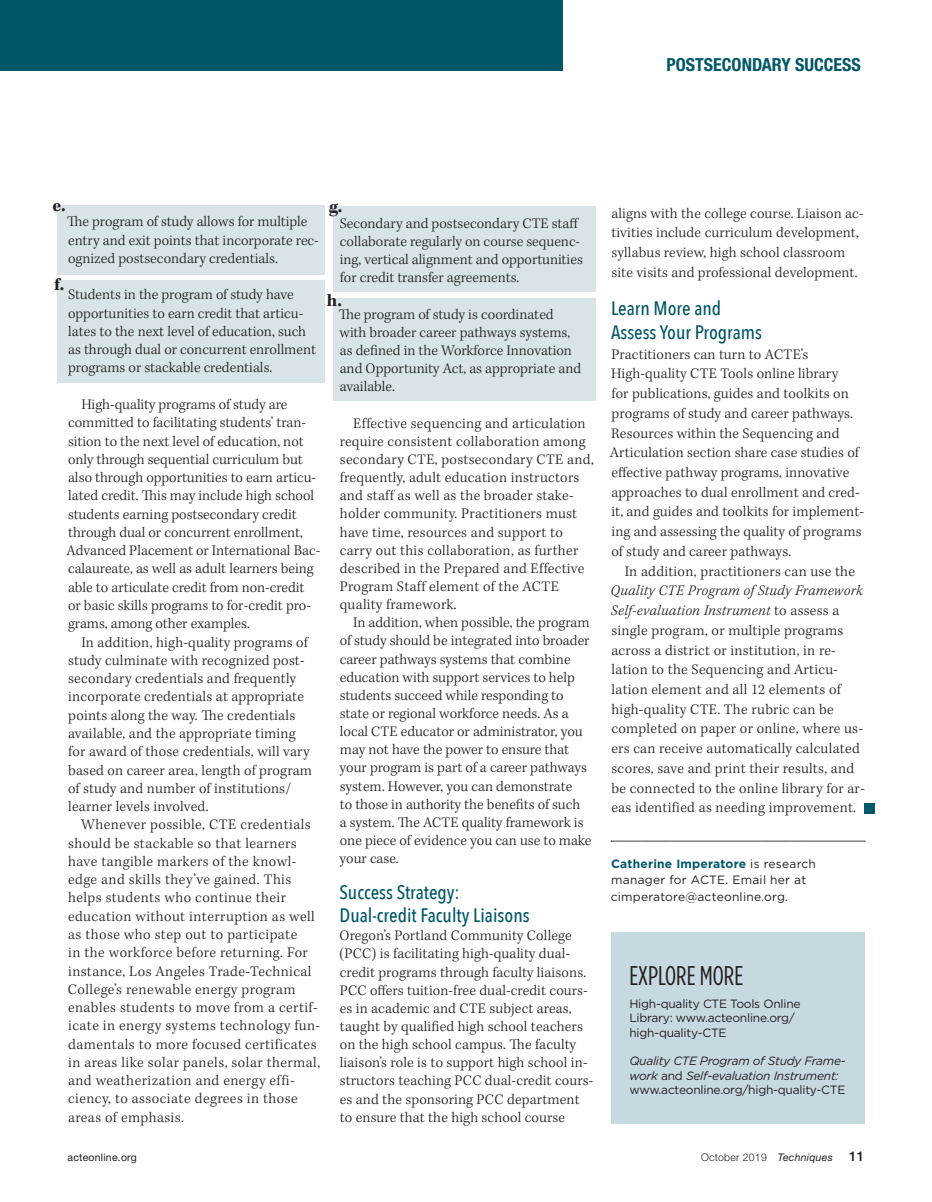
<style>
.page{position:relative;width:932px;height:1202px;background:#fff}
.page>*{position:absolute;margin:0;border:0;box-sizing:border-box;transform-origin:0 0}
.Body_-_Subhead{font:27px "Gotham Condensed";color:#231f20}
.Body_-_Subhead_blue{font:500 19.5px/22.6px "Avenir Next Condensed";color:#005767}
.Folio_Monthly_Theme{font:700 condensed 18px "Helvetica Neue LT Std";color:#005767}
.Body_-_Subhead_blue-2{font:700 18px "Kepler Std";color:#231f20}
.Body_Copy_-_1st_par{font:300 15px/18.1px "Kepler Std";letter-spacing:.01em;color:#231f20}
.Body_Copy_-_1st_par-2{font:300 15px/18.3px "Kepler Std";letter-spacing:.03em;color:#231f20}
.Body_Copy_-_1st_par-3{font:italic 12px/14.4px "Gotham";letter-spacing:-.02em;color:#231f20}
.Author{font:12px/16px "Gotham";letter-spacing:.02em;color:#231f20}
.Body_Copy_-_1st_par-4{font:12px/14.4px "Gotham";letter-spacing:-.02em;color:#231f20}
.t1{font:300 10.5px "Helvetica Neue LT Std";letter-spacing:.02em;color:#231f20}
.t2{font:10.5px "Helvetica Neue LT Std";letter-spacing:.02em;color:#231f20}
.s1{font-style:italic}
.s2{font-weight:700;color:#005767}
.s3{font-style:normal}
.s4{font-weight:400;font-style:italic}
.s5{font-weight:500;font-size:13.5px}
</style>
<div class="page">
<div style="left:333px;top:298px;width:263px;height:103px;background:#d8e4e8"></div>
<div style="left:333px;top:207px;width:263px;height:85px;background:#d8e4e8"></div>
<div style="left:57px;top:280px;width:268px;height:102px;background:#d8e4e8"></div>
<div style="left:57px;top:206px;width:268px;height:68px;background:#d8e4e8"></div>
<div style="left:0;top:0;width:562px;height:70px;background:#005767"></div>
<svg style="left:611px;top:840px;width:254px;height:1px"></svg>
<div style="left:610px;top:932px;width:254px;height:191px;background:#c7d9e0"></div>
<div style="left:864px;top:802px;width:11px;height:11px;background:#005767"></div>
<p class="Folio_Monthly_Theme" style="left:666px;top:53px;width:196px">POSTSECONDARY SUCCESS</p>
<p class="Body_-_Subhead_blue-2" style="left:52px;top:195px;width:15px">e.</p>
<p class="Body_-_Subhead_blue-2" style="left:328px;top:196px;width:15px">g.</p>
<p class="Body_Copy_-_1st_par" style="left:67px;top:213px;width:253px">The program of study allows for multiple entry and exit points that incorporate rec&shy;ognized postsecondary credentials.</p>
<p class="Body_Copy_-_1st_par" style="left:68px;top:286px;width:249px">Students in the program of study have opportunities to earn credit that articu&shy;lates to the next level of education, such as through dual or concurrent enrollment programs or stackable credentials.</p>
<p class="Body_Copy_-_1st_par" style="left:67px;top:396px;width:255px;text-indent:15px">High-quality programs of study are committed to facilitating students’ tran&shy;sition to the next level of education, not only through sequential curriculum but also through opportunities to earn articu&shy;lated credit. This may include high school students earning postsecondary credit through dual or concurrent enrollment, Advanced Placement or International Bac&shy;calaureate, as well as adult learners being able to articulate credit from non-credit<br>or basic skills programs to for-credit pro&shy;grams, among other examples.</p>
<p class="Body_Copy_-_1st_par" style="left:68px;top:633px;width:245px;text-indent:13px">In addition, high-quality programs of study culminate with recognized post&shy;secondary credentials and frequently incorporate credentials at appropriate points along the way. The credentials available, and the appropriate timing for award of those credentials, will vary based on career area, length of program of study and number of institutions/ learner levels involved.</p>
<p class="Body_Copy_-_1st_par-2" style="left:68px;top:816px;width:254px;text-indent:13px">Whenever possible, CTE credentials should be stackable so that learners have tangible markers of the knowl&shy;edge and skills they’ve gained. This helps students who continue their education without interruption as well as those who step out to participate<br>in the workforce before returning. For instance, Los Angeles Trade-Technical College’s renewable energy program enables students to move from a certif&shy;icate in energy systems technology fun&shy;damentals to more focused certificates in areas like solar panels, solar thermal, and weatherization and energy effi&shy;ciency, to associate degrees in those areas of emphasis.</p>
<p class="Body_Copy_-_1st_par" style="left:340px;top:215px;width:245px">Secondary and postsecondary CTE staff collaborate regularly on course sequenc&shy;ing, vertical alignment and opportunities for credit transfer agreements.</p>
<p class="Body_Copy_-_1st_par" style="left:339px;top:305px;width:244px">The program of study is coordinated with broader career pathways systems, as defined in the Workforce Innovation and Opportunity Act, as appropriate and available.</p>
<p class="Body_Copy_-_1st_par" style="left:340px;top:414px;width:256px;text-indent:14px">Effective sequencing and articulation require consistent collaboration among secondary CTE, postsecondary CTE and, frequently, adult education instructors and staff as well as the broader stake&shy;holder community. Practitioners must have time, resources and support to carry out this collaboration, as further described in the Prepared and Effective Program Staff element of the ACTE quality framework.</p>
<p class="Body_Copy_-_1st_par" style="left:339px;top:614px;width:253px;text-indent:14px">In addition, when possible, the program of study should be integrated into broader career pathways systems that combine education with support services to help students succeed while responding to state or regional workforce needs. As a local CTE educator or administrator, you may not have the power to ensure that your program is part of a career pathways system. However, you can demonstrate<br>to those in authority the benefits of such<br>a system. The ACTE quality framework is one piece of evidence you can use to make your case.</p>
<p class="Body_-_Subhead_blue" style="left:339px;top:881px;width:192px">Success Strategy:<br>Dual-credit Faculty Liaisons</p>
<p class="Body_Copy_-_1st_par" style="left:339px;top:927px;width:255px">Oregon’s Portland Community College (PCC) is facilitating high-quality dual&shy;credit programs through faculty liaisons.<br>PCC offers tuition-free dual-credit cours&shy;es in academic and CTE subject areas, taught by qualified high school teachers on the high school campus. The faculty liaison’s role is to support high school in&shy;structors teaching PCC dual-credit cours&shy;es and the sponsoring PCC department to ensure that the high school course</p>
<p class="Body_-_Subhead_blue-2" style="left:54px;top:274px;width:12px">f.</p>
<p class="Body_-_Subhead_blue-2" style="left:327px;top:290px;width:17px">h.</p>
<p class="Body_Copy_-_1st_par" style="left:611px;top:204px;width:254px;line-height:19.6px">aligns with the college course. Liaison ac&shy;tivities include curriculum development, syllabus review, high school classroom site visits and professional development.</p>
<p class="Body_-_Subhead_blue" style="left:611px;top:296px;width:152px;line-height:24.2px">Learn More and<br>Assess Your Programs</p>
<p class="Body_Copy_-_1st_par" style="left:610px;top:345px;width:256px;line-height:19.6px">Practitioners can turn to ACTE’s High-quality CTE Tools online library<br>for publications, guides and toolkits on programs of study and career pathways.<br>Resources within the Sequencing and Articulation section share case studies of effective pathway programs, innovative approaches to dual enrollment and cred&shy;it, and guides and toolkits for implement&shy;ing and assessing the quality of programs of study and career pathways.</p>
<p class="Body_Copy_-_1st_par" style="left:610px;top:562px;width:256px;line-height:19.6px;text-indent:14px">In addition, practitioners can use the <span class="s1">Quality CTE Program ofStudy Framework Self-evaluation Instrument</span> to assess a single program, or multiple programs across a district or institution, in re&shy;lation to the Sequencing and Articu&shy;lation element and all 12 elements of high-quality CTE. The rubric can be completed on paper or online, where us&shy;ers can receive automatically calculated scores, save and print their results, and be connected to the online library for ar&shy;eas identified as needing improvement.</p>
<p class="Author" style="left:610px;top:855px;width:207px"><span class="s2">Catherine Imperatore</span> is research manager for ACTE. Email her at cimperatore@acteonline.org.</p>
<p class="Body_-_Subhead" style="left:629px;top:960px;width:115px">EXPLORE MORE</p>
<p class="Body_Copy_-_1st_par-4" style="left:629px;top:996px;width:173px">High-quality CTE Tools Online<br>Library: www.acteonline.org/ high-quality-CTE</p>
<p class="Body_Copy_-_1st_par-3" style="left:629px;top:1053px;width:218px">Quality CTE Program of Study Frame&shy;work <span class="s3">and</span> Self-evaluation Instrument: <span class="s3">www.acteonline.org/high-quality-CTE</span></p>
<p class="t2" style="left:68px;top:1150px;width:71px">acteonline.org</p>
<p class="t1" style="left:701px;top:1150px;width:165px">October 2019 <span class="s4">Techniques</span> <span class="s5">11</span></p>
</div>
